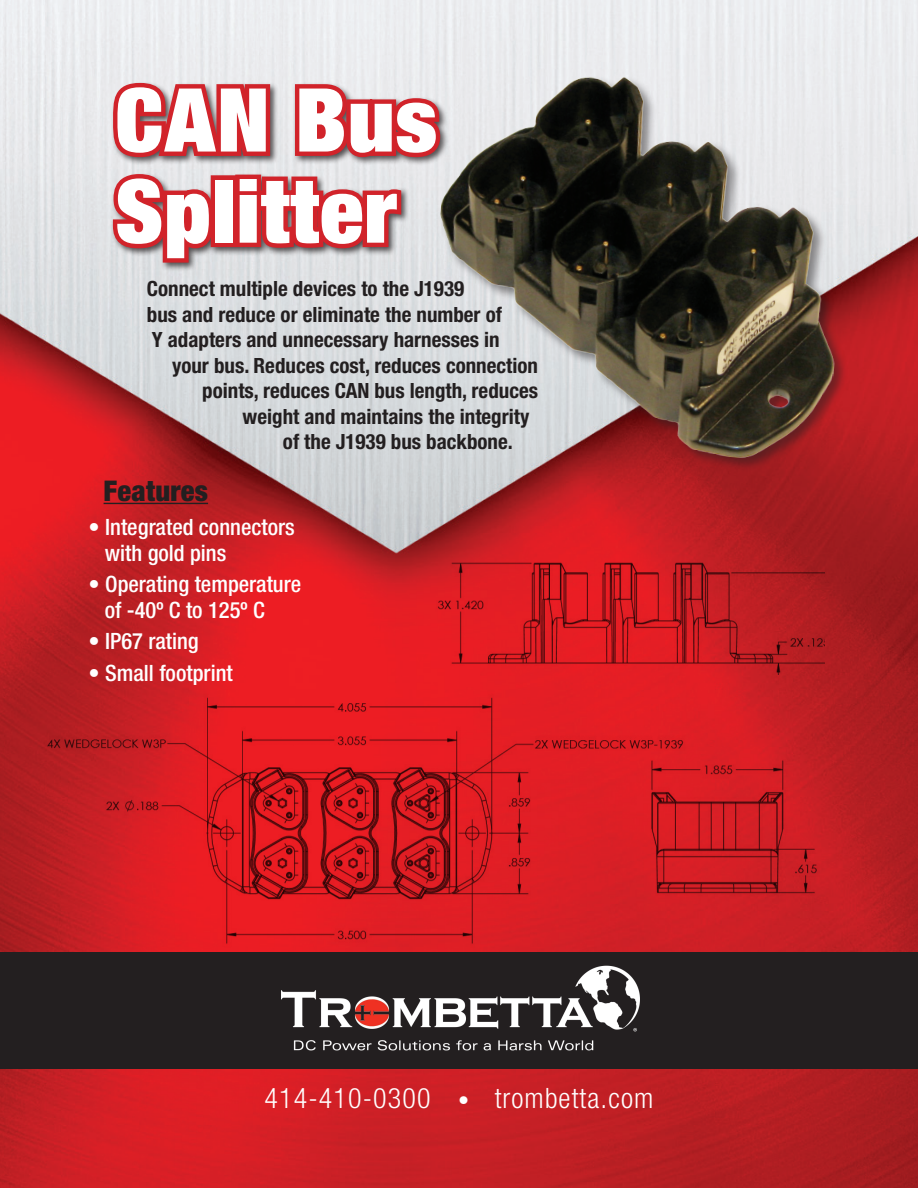
<style>
.page{position:relative;width:918px;height:1188px;background:#fff}
.page>*{position:absolute;margin:0;border:0;box-sizing:border-box;transform-origin:0 0}
.t1{font:900 condensed 88.2px/91.2px "Helvetica Neue LT Std";letter-spacing:.02em;color:#fff}
.t2{font:900 condensed 28.5px "Helvetica Neue LT Std";letter-spacing:.01em;color:#231f20}
.t3{font:300 condensed 28.05px "Helvetica Neue LT Std";letter-spacing:.04em;color:#fff}
.t4{font:500 condensed 22.5px/25.5px "Helvetica Neue LT Std";color:#fff}
.t5{font:700 condensed 21px "Helvetica Neue LT Std";color:#231f20}
.s1{font-weight:400;font-size:22.05px}
</style>
<div class="page">
<img style="left:0;top:0;width:918px;height:1188px">
<div style="left:0;top:953px;width:918px;height:116px;background:#231f20"></div>
<img style="left:281px;top:965px;width:359px;height:86px">
<img style="left:397px;top:20px;width:467px;height:446px">
<div style="left:110px;top:81px;width:339px;height:191px;background:#231f20;opacity:.75"></div>
<svg style="left:109px;top:79px;width:166px;height:83px"></svg>
<svg style="left:291px;top:80px;width:154px;height:82px"></svg>
<svg style="left:108px;top:170px;width:110px;height:97px"></svg>
<div style="left:211px;top:175px;width:26px;height:72px;border:9px solid #d1232a"></div>
<svg style="left:231px;top:170px;width:175px;height:83px"></svg>
<hr style="left:104px;top:503px;width:104px;height:1px;background:#231f20">
<img style="left:40px;top:690px;width:647px;height:262px">
<img style="left:436px;top:558px;width:389px;height:117px">
<img style="left:647px;top:756px;width:172px;height:145px">
<h1 class="t1" style="left:116px;top:72px;width:323px">CAN Bus<br>Splitter</h1>
<p class="t5" style="left:147px;top:276px;width:319px">Connect multiple devices to the J1939</p>
<p class="t5" style="left:147px;top:302px;width:357px">bus and reduce or eliminate the number of</p>
<p class="t5" style="left:152px;top:327px;width:349px">Y adapters and unnecessary harnesses in</p>
<p class="t5" style="left:172px;top:353px;width:368px">your bus. Reduces cost, reduces connection</p>
<p class="t5" style="left:202px;top:378px;width:337px">points, reduces CAN bus length, reduces</p>
<p class="t5" style="left:243px;top:404px;width:288px">weight and maintains the integrity</p>
<p class="t5" style="left:283px;top:429px;width:231px">of the J1939 bus backbone.</p>
<h2 class="t2" style="left:104px;top:473px;width:106px">Features</h2>
<p class="t4" style="left:105px;top:514px;width:192px;text-indent:-16px">• Integrated connectors with gold pins</p>
<p class="t4" style="left:105px;top:571px;width:198px;text-indent:-16px">• Operating temperature of -40º C to 125º C</p>
<p class="t4" style="left:89px;top:628px;width:112px">• IP67 rating</p>
<p class="t4" style="left:89px;top:660px;width:146px">• Small footprint</p>
<h3 class="t3" style="left:265px;top:1082px;width:390px">414-410-0300 <span class="s1">•</span> trombetta.com</h3>
</div>
